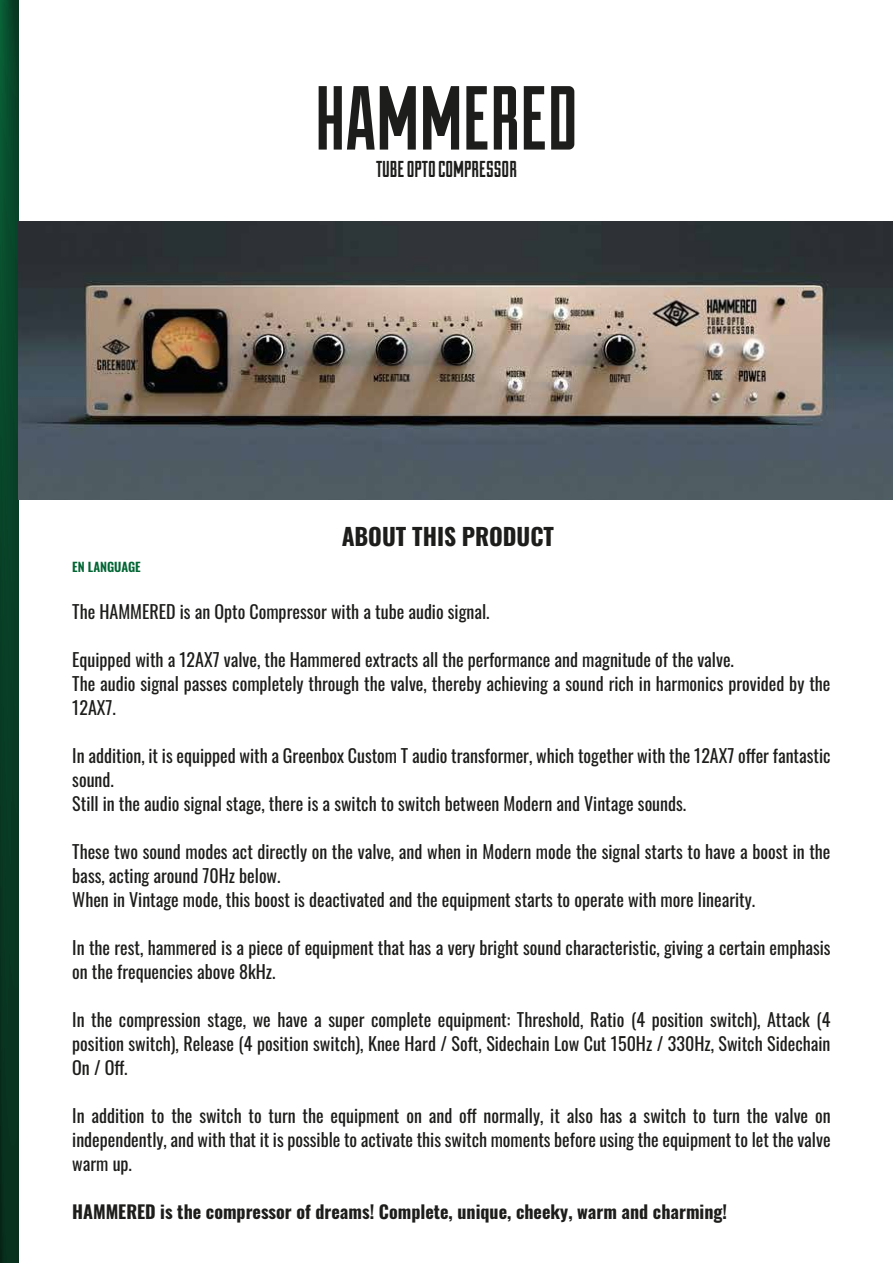
<style>
.page{position:relative;width:893px;height:1263px;background:#fff}
.page>*{position:absolute;margin:0;border:0;box-sizing:border-box;transform-origin:0 0}
.t1{font:90.6px "Duke Fill";color:#1d1d1b}
.t2{font:700 23.55px "Oswald";color:#1d1d1b}
.t3{font:23.1px "Duke Fill";color:#1d1d1b}
.t4{font:18px/24px "Oswald";color:#1d1d1b}
.t5{font:700 18px "Oswald";color:#1d1d1b}
.t6{font:600 12.6px "Oswald";color:#006533}
</style>
<div class="page">
<div style="left:0;top:0;width:19px;height:1263px;background:linear-gradient(to bottom,#084e2e,#082f1d)"></div>
<img style="left:19px;top:221px;width:874px;height:278px">
<h1 class="t1" style="left:315px;top:66px;width:264px">HAMMERED</h1>
<p class="t3" style="left:376px;top:156px;width:142px">TUBE OPTO COMPRESSOR</p>
<p class="t6" style="left:72px;top:556px;width:70px">EN LANGUAGE</p>
<h2 class="t2" style="left:342px;top:516px;width:214px">ABOUT THIS PRODUCT</h2>
<p class="t4" style="left:72px;top:598px;width:419px">The HAMMERED is an Opto Compressor with a tube audio signal.</p>
<p class="t4" style="left:72px;top:646px;width:760px">Equipped with a 12AX7 valve, the Hammered extracts all the performance and magnitude of the valve.<br>The audio signal passes completely through the valve, thereby achieving a sound rich in harmonics provided by the<br>12AX7.</p>
<p class="t4" style="left:72px;top:742px;width:760px">In addition, it is equipped with a Greenbox Custom T audio transformer, which together with the 12AX7 offer fantastic sound.<br>Still in the audio signal stage, there is a switch to switch between Modern and Vintage sounds.</p>
<p class="t4" style="left:72px;top:838px;width:760px">These two sound modes act directly on the valve, and when in Modern mode the signal starts to have a boost in the bass, acting around 70Hz below.<br>When in Vintage mode, this boost is deactivated and the equipment starts to operate with more linearity.</p>
<p class="t4" style="left:72px;top:934px;width:760px">In the rest, hammered is a piece of equipment that has a very bright sound characteristic, giving a certain emphasis on the frequencies above 8kHz.</p>
<p class="t4" style="left:72px;top:1006px;width:760px;text-align:justify">In the compression stage, we have a super complete equipment: Threshold, Ratio (4 position switch), Attack (4 position switch), Release (4 position switch), Knee Hard / Soft, Sidechain Low Cut 150Hz / 330Hz, Switch Sidechain On / Off.</p>
<p class="t4" style="left:72px;top:1102px;width:760px;text-align:justify">In addition to the switch to turn the equipment on and off normally, it also has a switch to turn the valve on independently, and with that it is possible to activate this switch moments before using the equipment to let the valve warm up.</p>
<p class="t5" style="left:72px;top:1196px;width:656px">HAMMERED is the compressor of dreams! Complete, unique, cheeky, warm and charming!</p>
</div>
